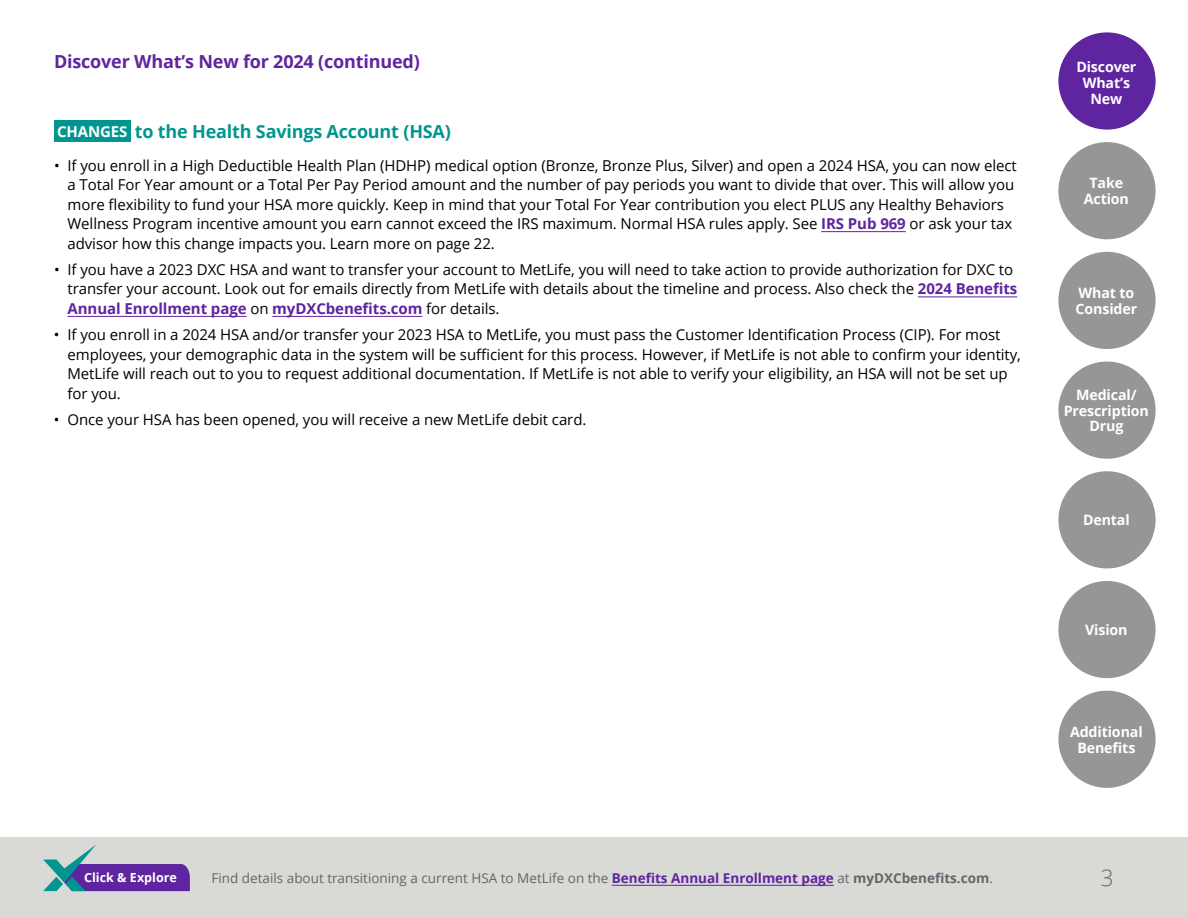
<style>
.page{position:relative;width:1188px;height:918px;background:#fff}
.page>*{position:absolute;margin:0;border:0;box-sizing:border-box;transform-origin:0 0}
.t1{font:300 22.5px "Open Sans";color:#63666a}
.t2{font:700 18px "Open Sans";letter-spacing:-.01em;color:#00968f}
.t3{font:700 18px "Open Sans";letter-spacing:-.01em;color:#5f249f}
.t4{font:15px/19.5px "Open Sans";letter-spacing:-.005em;color:#000}
.t5{font:700 14.25px/15.8px "Open Sans";letter-spacing:-.01em;color:#fff;text-align:center}
.t6{font:13.5px "Open Sans";color:#63666a}
.t7{font:700 12.6px "Open Sans";color:#fff}
.s1{font-size:15px;color:#fff}
.s2{font-weight:700;color:#5f249f}
.s3{font-weight:700}
</style>
<div class="page">
<hr style="left:821px;top:231px;width:85px;height:1px;background:#5f249f">
<hr style="left:918px;top:297px;width:99px;height:1px;background:#5f249f">
<hr style="left:68px;top:316px;width:179px;height:1px;background:#5f249f">
<hr style="left:272px;top:316px;width:150px;height:1px;background:#5f249f">
<div style="left:54px;top:121px;width:76px;height:21px;background:#00968f"></div>
<div style="left:0;top:837px;width:1188px;height:81px;background:#d9d9d6"></div>
<hr style="left:612px;top:885px;width:222px;height:1px;background:#5f249f">
<svg style="left:43px;top:845px;width:147px;height:46px"></svg>
<div style="left:1058px;top:142px;width:98px;height:97px;background:#969696;border-radius:50%"></div>
<div style="left:1058px;top:252px;width:98px;height:97px;background:#969696;border-radius:50%"></div>
<div style="left:1058px;top:362px;width:98px;height:97px;background:#969696;border-radius:50%"></div>
<div style="left:1058px;top:471px;width:98px;height:97px;background:#969696;border-radius:50%"></div>
<div style="left:1058px;top:32px;width:98px;height:98px;background:#5f249f;border-radius:50%"></div>
<div style="left:1058px;top:581px;width:98px;height:97px;background:#969696;border-radius:50%"></div>
<div style="left:1058px;top:691px;width:98px;height:97px;background:#969696;border-radius:50%"></div>
<p class="t3" style="left:54px;top:49px;width:367px">Discover What’s New for 2024 (continued)</p>
<p class="t2" style="left:57px;top:118px;width:395px"><span class="s1">CHANGES</span> to the Health Savings Account (HSA)</p>
<p class="t4" style="left:68px;top:155px;width:951px;text-indent:-14px">• If you enroll in a High Deductible Health Plan (HDHP) medical option (Bronze, Bronze Plus, Silver) and open a 2024 HSA, you can now elect a Total For Year amount or a Total Per Pay Period amount and the number of pay periods you want to divide that over. This will allow you more flexibility to fund your HSA more quickly. Keep in mind that your Total For Year contribution you elect PLUS any Healthy Behaviors Wellness Program incentive amount you earn cannot exceed the IRS maximum. Normal HSA rules apply. See <span class="s2">IRS Pub 969</span> or ask your tax advisor how this change impacts you. Learn more on page 22.</p>
<p class="t4" style="left:67px;top:259px;width:951px;text-indent:-13px">• If you have a 2023 DXC HSA and want to transfer your account to MetLife, you will need to take action to provide authorization for DXC to transfer your account. Look out for emails directly from MetLife with details about the timeline and process. Also check the <span class="s2">2024 Benefits<br>Annual Enrollment page</span> on <span class="s2">myDXCbenefits.com</span> for details.</p>
<p class="t4" style="left:67px;top:324px;width:955px;text-indent:-14px">• If you enroll in a 2024 HSA and/or transfer your 2023 HSA to MetLife, you must pass the Customer Identification Process (CIP). For most employees, your demographic data in the system will be sufficient for this process. However, if MetLife is not able to confirm your identity, MetLife will reach out to you to request additional documentation. If MetLife is not able to verify your eligibility, an HSA will not be set up for you.</p>
<p class="t4" style="left:54px;top:409px;width:534px">• Once your HSA has been opened, you will receive a new MetLife debit card.</p>
<p class="t5" style="left:1076px;top:59px;width:62px">Discover<br>What’s<br>New</p>
<p class="t5" style="left:1084px;top:175px;width:47px">Take<br>Action</p>
<p class="t5" style="left:1076px;top:285px;width:63px;text-align:left">What to<br>Consider</p>
<p class="t5" style="left:1064px;top:386px;width:87px">Medical/<br>Prescription<br>Drug</p>
<p class="t5" style="left:1083px;top:512px;width:48px">Dental</p>
<p class="t5" style="left:1085px;top:622px;width:44px">Vision</p>
<p class="t5" style="left:1070px;top:723px;width:74px">Additional<br>Benefits</p>
<p class="t7" style="left:84px;top:868px;width:94px">Click &amp; Explore</p>
<p class="t6" style="left:212px;top:869px;width:783px">Find details about transitioning a current HSA to MetLife on the <span class="s2">Benefits Annual Enrollment page</span> at <span class="s3">myDXCbenefits.com</span>.</p>
<h1 class="t1" style="left:1101px;top:862px;width:14px">3</h1>
</div>
